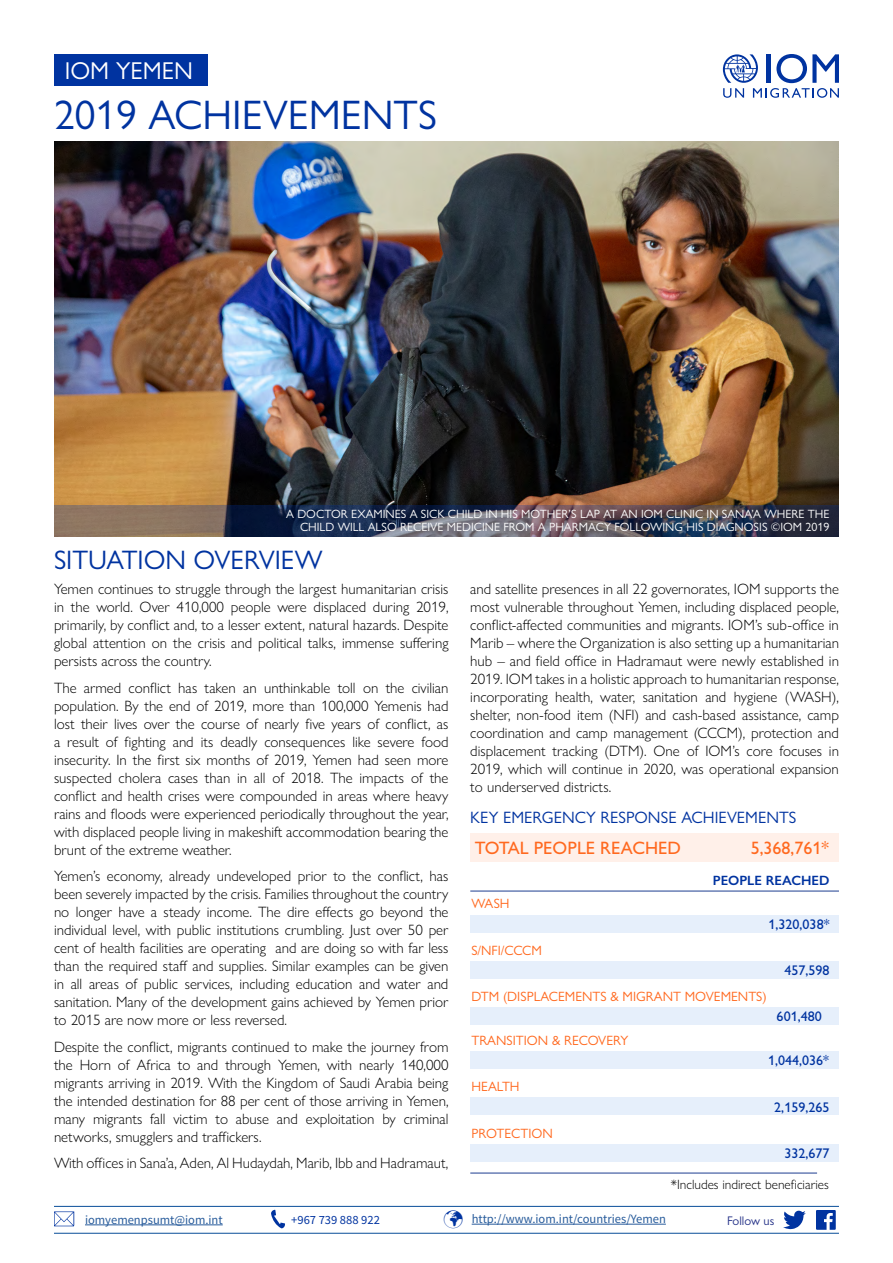
<style>
.page{position:relative;width:893px;height:1263px;background:#fff}
.page>*{position:absolute;margin:0;border:0;box-sizing:border-box;transform-origin:0 0}
.t1{font:41.4px "Gill Sans Nova";color:#0033a0}
.t2{font:26.85px "Gill Sans Nova";color:#0033a0}
.t3{font:24.45px "Gill Sans Nova";color:#fff}
.t4{font:500 18px "Gill Sans Nova";color:#ff691f}
.t5{font:16.5px "Gill Sans Nova";color:#0033a0}
.t6{font:300 15px/18px "Gill Sans Nova";color:#000;text-align:justify}
.t7{font:500 14.1px "Gill Sans Nova";color:#0033a0}
.t8{font:13.5px "Gill Sans Nova";color:#ff691f}
.t9{font:300 13.5px "Gill Sans Nova";color:#000}
.t10{font:600 13.5px "Gill Sans Nova";color:#0033a0}
.t11{font:12.6px "Source Sans Pro";color:#275b9b}
.t12{font:12.6px "Source Sans Pro";color:#0033a0}
.t13{font:12.6px "Gill Sans Nova";color:#273489}
.t14{font:12px/13px "Gill Sans Nova";color:#fff;text-align:right}
.s1{color:#0033a0}
</style>
<div class="page">
<div style="left:470px;top:833px;width:369px;height:28px;background:#fff0e9"></div>
<svg style="left:723px;top:54px;width:116px;height:44px"></svg>
<div style="left:54px;top:54px;width:153px;height:31px;background:#0033a0"></div>
<img style="left:54px;top:141px;width:785px;height:364px">
<hr style="left:54px;top:1206px;width:785px;height:1px;background:#084d99">
<hr style="left:54px;top:1233px;width:785px;height:1px;background:#084d99">
<svg style="left:271px;top:1210px;width:14px;height:18px"></svg>
<svg style="left:54px;top:1211px;width:20px;height:15px"></svg>
<hr style="left:85px;top:1224px;width:138px;height:1px;background:#275b9b">
<hr style="left:472px;top:1224px;width:194px;height:1px;background:#275b9b">
<svg style="left:816px;top:1210px;width:20px;height:20px"></svg>
<svg style="left:783px;top:1211px;width:23px;height:18px"></svg>
<hr style="left:470px;top:1173px;width:347px;height:1px;background:#1d3d90">
<hr style="left:470px;top:891px;width:369px;height:1px;background:#1d3d90">
<div style="left:470px;top:915px;width:369px;height:17px;background:#e6effb"></div>
<div style="left:470px;top:961px;width:369px;height:17px;background:#e6effb"></div>
<div style="left:470px;top:1007px;width:369px;height:17px;background:#e6effb"></div>
<div style="left:470px;top:1052px;width:369px;height:17px;background:#e6effb"></div>
<div style="left:470px;top:1098px;width:369px;height:17px;background:#e6effb"></div>
<div style="left:470px;top:1144px;width:369px;height:17px;background:#e6effb"></div>
<svg style="left:54px;top:505px;width:785px;height:32px;background:#4d4b57"></svg>
<h3 class="t3" style="left:65px;top:55px;width:130px">IOM YEMEN</h3>
<h1 class="t1" style="left:54px;top:90px;width:384px">2019 ACHIEVEMENTS</h1>
<p class="t14" style="left:286px;top:507px;width:545px">A DOCTOR EXAMINES A SICK CHILD IN HIS MOTHER’S LAP AT AN IOM CLINIC IN SANA’A WHERE THE<br>CHILD WILL ALSO RECEIVE MEDICINE FROM A PHARMACY FOLLOWING HIS DIAGNOSIS ©IOM 2019</p>
<h2 class="t2" style="left:54px;top:544px;width:270px">SITUATION OVERVIEW</h2>
<p class="t6" style="left:54px;top:580px;width:396px">Yemen continues to struggle through the largest humanitarian crisis in the world. Over 410,000 people were displaced during 2019, primarily, by conflict and, to a lesser extent, natural hazards. Despite global attention on the crisis and political talks, immense suffering persists across the country.</p>
<p class="t6" style="left:54px;top:678px;width:396px">The armed conflict has taken an unthinkable toll on the civilian population. By the end of 2019, more than 100,000 Yemenis had lost their lives over the course of nearly five years of conflict, as a result of fighting and its deadly consequences like severe food insecurity. In the first six months of 2019, Yemen had seen more suspected cholera cases than in all of 2018. The impacts of the conflict and health crises were compounded in areas where heavy rains and floods were experienced periodically throughout the year, with displaced people living in makeshift accommodation bearing the brunt of the extreme weather.</p>
<p class="t6" style="left:54px;top:867px;width:396px">Yemen’s economy, already undeveloped prior to the conflict, has been severely impacted by the crisis. Families throughout the country no longer have a steady income. The dire effects go beyond the individual level, with public institutions crumbling. Just over 50 per cent of health facilities are operating and are doing so with far less than the required staff and supplies. Similar examples can be given in all areas of public services, including education and water and sanitation. Many of the development gains achieved by Yemen prior to 2015 are now more or less reversed.</p>
<p class="t6" style="left:54px;top:1037px;width:396px">Despite the conflict, migrants continued to make the journey from the Horn of Africa to and through Yemen, with nearly 140,000 migrants arriving in 2019. With the Kingdom of Saudi Arabia being the intended destination for 88 per cent of those arriving in Yemen, many migrants fall victim to abuse and exploitation by criminal networks, smugglers and traffickers.</p>
<p class="t6" style="left:54px;top:1154px;width:396px">With offices in Sana’a, Aden, Al Hudaydah, Marib, Ibb and Hadramaut,</p>
<p class="t6" style="left:470px;top:580px;width:370px">and satellite presences in all 22 governorates, IOM supports the most vulnerable throughout Yemen, including displaced people, conflict-affected communities and migrants. IOM’s sub-office in Marib – where the Organization is also setting up a humanitarian hub – and field office in Hadramaut were newly established in 2019. IOM takes in a holistic approach to humanitarian response, incorporating health, water, sanitation and hygiene (WASH), shelter, non-food item (NFI) and cash-based assistance, camp coordination and camp management (CCCM), protection and displacement tracking (DTM). One of IOM’s core focuses in 2019, which will continue in 2020, was operational expansion to underserved districts.</p>
<p class="t5" style="left:470px;top:807px;width:328px">KEY EMERGENCY RESPONSE ACHIEVEMENTS</p>
<p class="t4" style="left:475px;top:837px;width:208px">TOTAL PEOPLE REACHED</p>
<p class="t4" style="left:751px;top:837px;width:80px">5,368,761*</p>
<p class="t8" style="left:471px;top:896px;width:40px">WASH</p>
<p class="t8" style="left:471px;top:942px;width:72px">S/NFI/CCCM</p>
<p class="t10" style="left:713px;top:872px;width:118px">PEOPLE REACHED</p>
<p class="t7" style="left:768px;top:915px;width:63px">1,320,038*</p>
<p class="t7" style="left:784px;top:961px;width:47px">457,598</p>
<p class="t8" style="left:471px;top:988px;width:297px">DTM (DISPLACEMENTS &amp; MIGRANT MOVEMENTS)</p>
<p class="t8" style="left:471px;top:1032px;width:159px">TRANSITION &amp; RECOVERY</p>
<p class="t7" style="left:777px;top:1007px;width:47px">601,480</p>
<p class="t8" style="left:471px;top:1078px;width:50px">HEALTH</p>
<p class="t8" style="left:471px;top:1125px;width:83px">PROTECTION</p>
<p class="t7" style="left:768px;top:1052px;width:63px">1,044,036*</p>
<p class="t7" style="left:774px;top:1098px;width:57px">2,159,265</p>
<p class="t7" style="left:784px;top:1144px;width:47px">332,677</p>
<p class="t9" style="left:671px;top:1176px;width:160px">*Includes indirect beneficiaries</p>
<p class="t11" style="left:85px;top:1211px;width:139px">iomyemenpsumt@iom.int</p>
<p class="t12" style="left:291px;top:1212px;width:90px">+967 739 888 922</p>
<p class="t11" style="left:443px;top:1211px;width:224px"><span class="s1">✓</span> http://www.iom.int/countries/Yemen</p>
<p class="t13" style="left:727px;top:1213px;width:49px">Follow us</p>
</div>
